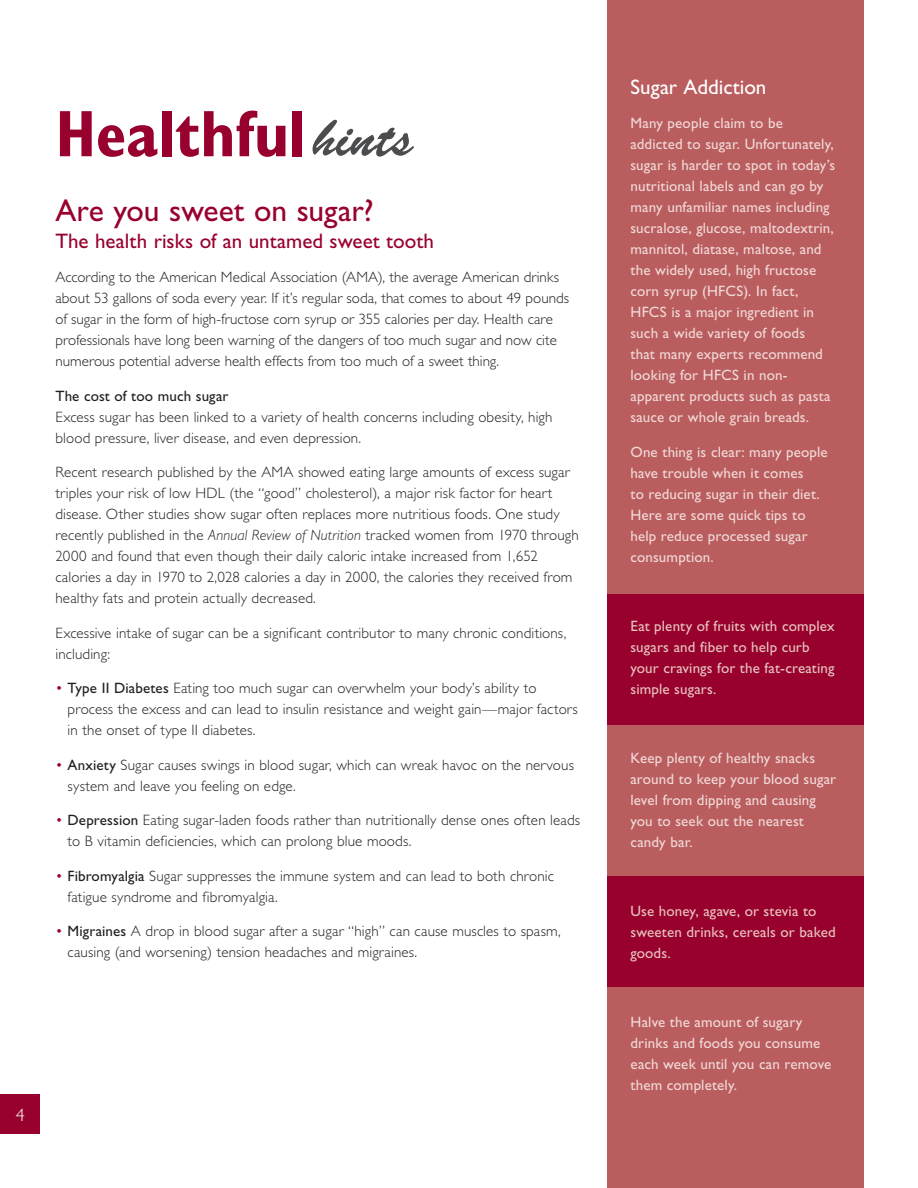
<style>
.page{position:relative;width:918px;height:1188px;background:#fff}
.page>*{position:absolute;margin:0;border:0;box-sizing:border-box;transform-origin:0 0}
.SmallHeading_Gil{font:700 condensed 66px "Gill Sans Std";letter-spacing:-.005em;color:#98012d}
.SmallHeading_Gil-2{font:54px "Brush Script Std";letter-spacing:.005em;color:#4b4c4d}
.MainHeading_Gil{font:31.5px "Gill Sans Std";letter-spacing:-.005em;color:#98012d}
.MainHeading_Gil-2{font:21px "Gill Sans Std";color:#98012d}
.MainHeading_Gil-3{font:21px "Gill Sans Std";color:#fff}
.SmallHeading_Gil-3{font:300 18px "Gill Sans Std";color:#fff}
.BodyText_Gil{font:300 15px/21px "Gill Sans Std";letter-spacing:.01em;color:#231f20}
.BodyText_Gil-2{font:15px/21px "Gill Sans Std";letter-spacing:.01em;color:#f1d9d6}
.BodyText_Gil-3{font:15px/21px "Gill Sans Std";letter-spacing:.01em;color:#e7c3be}
.s1{font-weight:400}
.s2{font-style:italic}
.s3{color:#98012d}
</style>
<div class="page">
<div style="left:608px;top:0;width:256px;height:594px;background:#b95d5f"></div>
<div style="left:608px;top:724px;width:256px;height:153px;background:#b95d5f"></div>
<div style="left:608px;top:594px;width:256px;height:130px;background:#98012d"></div>
<div style="left:608px;top:876px;width:256px;height:112px;background:#98012d"></div>
<div style="left:608px;top:988px;width:256px;height:200px;background:#b95d5f"></div>
<div style="left:0;top:1095px;width:39px;height:39px;background:#98012d"></div>
<p class="SmallHeading_Gil" style="left:56px;top:95px;width:252px">Healthful</p>
<p class="SmallHeading_Gil-2" style="left:313px;top:107px;width:102px">hints</p>
<p class="MainHeading_Gil" style="left:56px;top:192px;width:320px">Are you sweet on sugar?</p>
<p class="MainHeading_Gil-2" style="left:56px;top:229px;width:380px">The health risks of an untamed sweet tooth</p>
<p class="BodyText_Gil" style="left:56px;top:267px;width:515px">According to the American Medical Association (AMA), the average American drinks about 53 gallons of soda every year. If it’s regular soda, that comes to about 49 pounds of sugar in the form of high-fructose corn syrup or 355 calories per day. Health care professionals have long been warning of the dangers of too much sugar and now cite numerous potential adverse health effects from too much of a sweet thing.</p>
<p class="BodyText_Gil" style="left:56px;top:386px;width:499px"><span class="s1">The cost of too much sugar<br></span>Excess sugar has been linked to a variety of health concerns including obesity, high blood pressure, liver disease, and even depression.</p>
<p class="BodyText_Gil" style="left:56px;top:462px;width:525px">Recent research published by the AMA showed eating large amounts of excess sugar triples your risk of low HDL (the “good” cholesterol), a major risk factor for heart disease. Other studies show sugar often replaces more nutritious foods. One study recently published in the <span class="s2">Annual Review of Nutrition</span> tracked women from 1970 through 2000 and found that even though their daily caloric intake increased from 1,652 calories a day in 1970 to 2,028 calories a day in 2000, the calories they received from healthy fats and protein actually decreased.</p>
<p class="BodyText_Gil" style="left:56px;top:623px;width:512px">Excessive intake of sugar can be a significant contributor to many chronic conditions, including:</p>
<p class="BodyText_Gil" style="left:68px;top:678px;width:512px;text-indent:-12px"><span class="s3">•</span> <span class="s1">Type II Diabetes</span> Eating too much sugar can overwhelm your body’s ability to process the excess and can lead to insulin resistance and weight gain—major factors in the onset of type II diabetes.</p>
<p class="BodyText_Gil" style="left:68px;top:755px;width:508px;text-indent:-12px"><span class="s3">•</span> <span class="s1">Anxiety</span> Sugar causes swings in blood sugar, which can wreak havoc on the nervous system and leave you feeling on edge.</p>
<p class="BodyText_Gil" style="left:68px;top:810px;width:514px;text-indent:-12px"><span class="s3">•</span> <span class="s1">Depression</span> Eating sugar-laden foods rather than nutritionally dense ones often leads to B vitamin deficiencies, which can prolong blue moods.</p>
<p class="BodyText_Gil" style="left:68px;top:866px;width:488px;text-indent:-12px"><span class="s3">•</span> <span class="s1">Fibromyalgia</span> Sugar suppresses the immune system and can lead to both chronic fatigue syndrome and fibromyalgia.</p>
<p class="BodyText_Gil" style="left:68px;top:921px;width:495px;text-indent:-12px"><span class="s3">•</span> <span class="s1">Migraines</span> A drop in blood sugar after a sugar “high” can cause muscles to spasm, causing (and worsening) tension headaches and migraines.</p>
<p class="SmallHeading_Gil-3" style="left:16px;top:1104px;width:10px">4</p>
<p class="MainHeading_Gil-3" style="left:630px;top:74px;width:137px">Sugar Addiction</p>
<p class="BodyText_Gil-2" style="left:630px;top:113px;width:206px">Many people claim to be addicted to sugar. Unfortunately, sugar is harder to spot in today’s nutritional labels and can go by many unfamiliar names including sucralose, glucose, maltodextrin, mannitol, diatase, maltose, and the widely used, high fructose corn syrup (HFCS). In fact,<br>HFCS is a major ingredient in such a wide variety of foods<br>that many experts recommend looking for HFCS in non&shy;apparent products such as pasta sauce or whole grain breads.</p>
<p class="BodyText_Gil-2" style="left:630px;top:441px;width:199px">One thing is clear: many people have trouble when it comes<br>to reducing sugar in their diet.<br>Here are some quick tips to help reduce processed sugar consumption.</p>
<p class="BodyText_Gil-3" style="left:630px;top:615px;width:206px">Eat plenty of fruits with complex sugars and fiber to help curb your cravings for the fat-creating simple sugars.</p>
<p class="BodyText_Gil-2" style="left:630px;top:747px;width:207px">Keep plenty of healthy snacks around to keep your blood sugar level from dipping and causing you to seek out the nearest candy bar.</p>
<p class="BodyText_Gil-3" style="left:630px;top:900px;width:207px">Use honey, agave, or stevia to sweeten drinks, cereals or baked goods.</p>
<p class="BodyText_Gil-2" style="left:630px;top:1011px;width:202px">Halve the amount of sugary drinks and foods you consume each week until you can remove them completely.</p>
</div>
